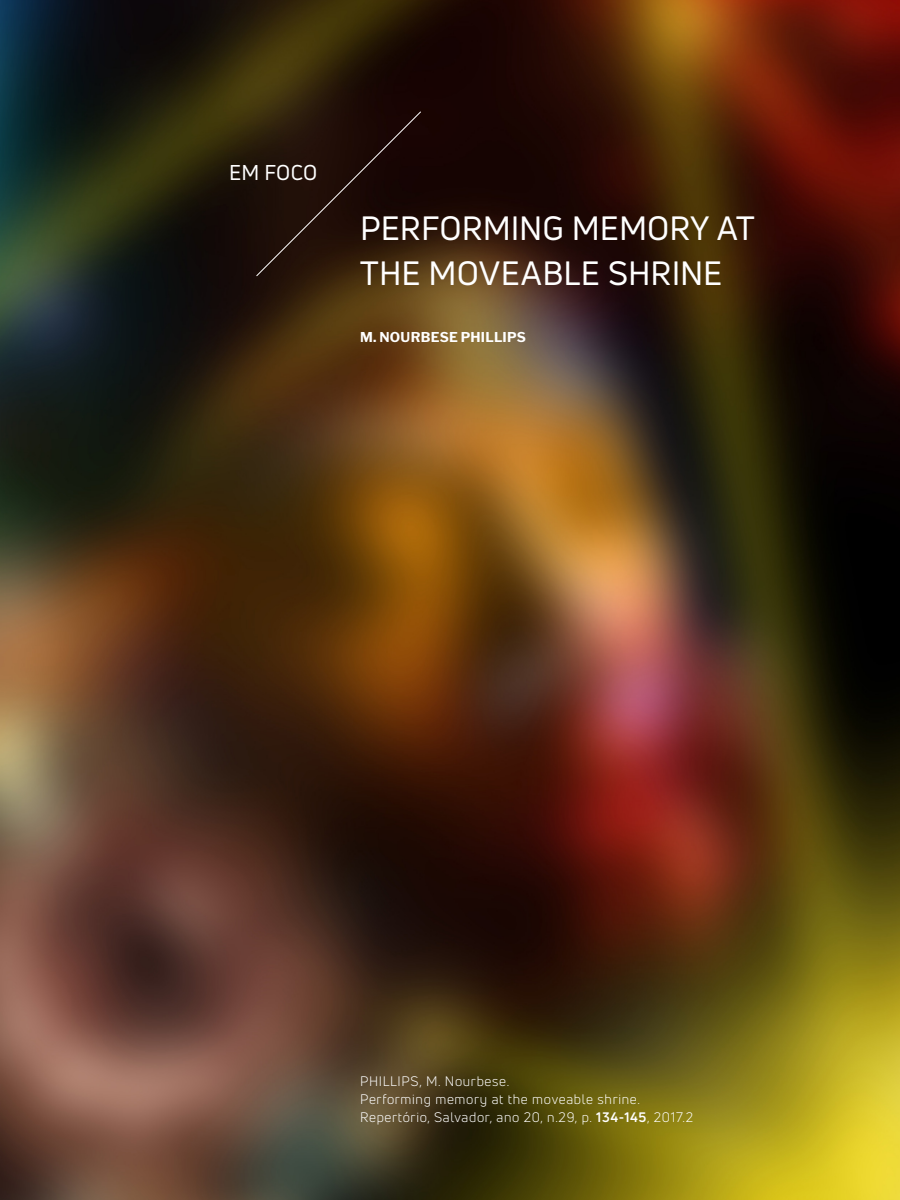
<style>
.page{position:relative;width:900px;height:1200px;background:#fff}
.page>*{position:absolute;margin:0;border:0;box-sizing:border-box;transform-origin:0 0}
.t1{font:33px/45px "Uni Neue";color:#fff}
.t2{font:21px "Uni Neue";letter-spacing:.005em;color:#fff}
.t3{font:13.5px/18px "Uni Neue";letter-spacing:.05em;color:#fff}
.t4{font:700 13.5px "Libre Franklin";letter-spacing:.02em;color:#fff}
.s1{font-weight:700}
</style>
<div class="page">
<img style="left:0;top:0;width:900px;height:1200px">
<svg style="left:256px;top:111px;width:165px;height:165px;background:#241209"></svg>
<h2 class="t2" style="left:229px;top:159px;width:90px">EM FOCO</h2>
<h1 class="t1" style="left:360px;top:205px;width:396px">PERFORMING MEMORY AT<br>THE MOVEABLE SHRINE</h1>
<p class="t4" style="left:360px;top:329px;width:166px">M. NOURBESE PHILlIPs</p>
<p class="t3" style="left:360px;top:1072px;width:335px">Phillips, M. Nourbese.<br>Performing memory at the moveable shrine.<br>Repertório, Salvador, ano 20, n.29, p. <span class="s1">134-145</span>, 2017.2</p>
</div>
